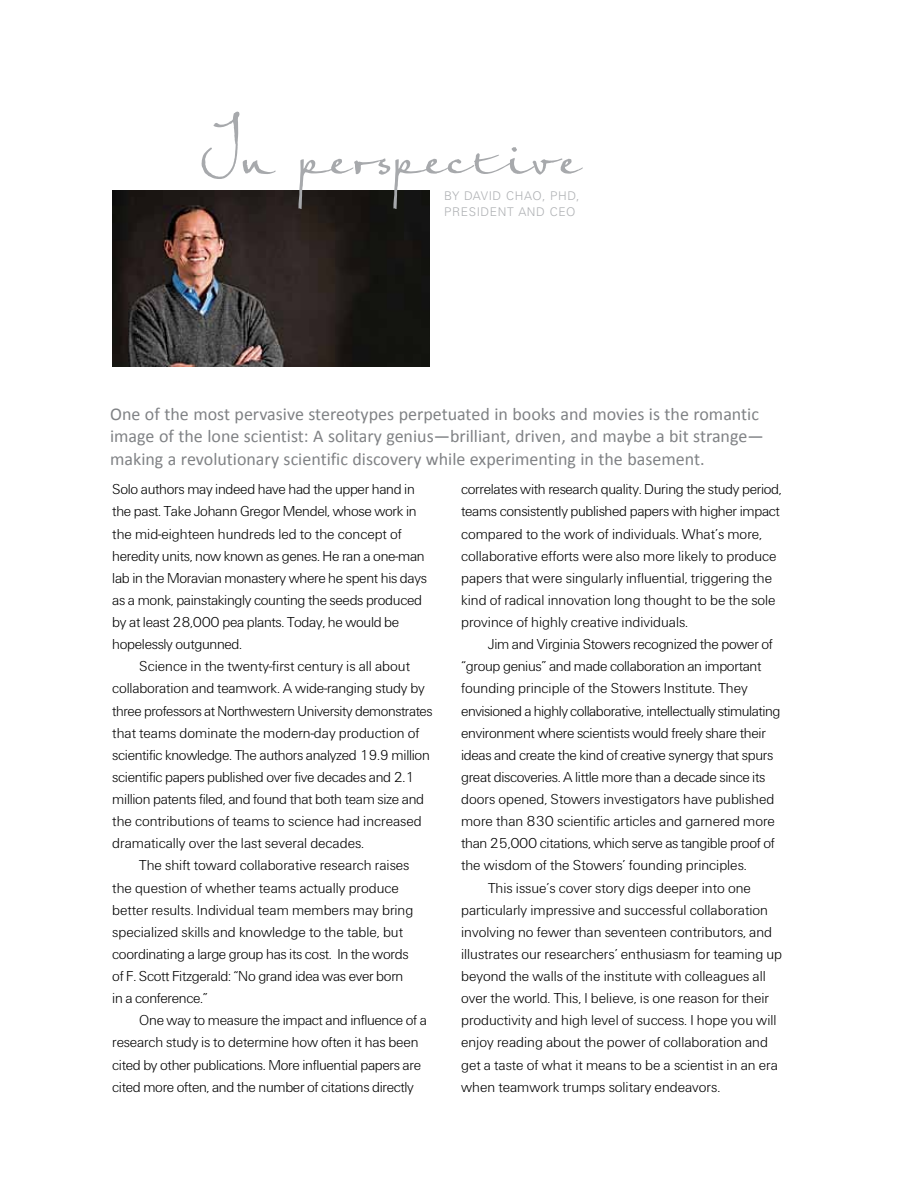
<style>
.page{position:relative;width:918px;height:1188px;background:#fff}
.page>*{position:absolute;margin:0;border:0;box-sizing:border-box;transform-origin:0 0}
.t1{font:90px "Petras Script EF";color:#a7a9ac}
.t2{font:18px/22.5px "Calibri";color:#808285}
.t3{font:15px/22.2px "Univers U45";color:#000}
.t4{font:15px/22.2px "Univers U45";letter-spacing:-.02em;color:#000}
.t5{font:15px "Univers U45";letter-spacing:-.03em;color:#000}
.t6{font:15px "Univers U45";letter-spacing:-.025em;color:#000}
.t7{font:300 12px/16.5px "Univers";letter-spacing:.05em;color:#afb1b4}
</style>
<div class="page">
<img style="left:113px;top:191px;width:316px;height:176px">
<h1 class="t1" style="left:205px;top:89px;width:379px">In perspective</h1>
<p class="t7" style="left:444px;top:187px;width:137px">BY DAVID CHAO, PHD,<br>PRESIDENT AND CEO</p>
<p class="t2" style="left:110px;top:402px;width:655px">One of the most pervasive stereotypes perpetuated in books and movies is the romantic image of the lone scientist: A solitary genius—brilliant, driven, and maybe a bit strange— making a revolutionary scientific discovery while experimenting in the basement.</p>
<p class="t4" style="left:112px;top:479px;width:316px">Solo authors may indeed have had the upper hand in the past. Take Johann Gregor Mendel, whose work in the mid-eighteen hundreds led to the concept of heredity units, now known as genes. He ran a one-man lab in the Moravian monastery where he spent his days as a monk, painstakingly counting the seeds produced by at least 28,000 pea plants. Today, he would be hopelessly outgunned.</p>
<p class="t3" style="left:139px;top:656px;width:272px">Science in the twenty-first century is all about</p>
<p class="t3" style="left:112px;top:679px;width:314px">collaboration and teamwork. A wide-ranging study by</p>
<p class="t6" style="left:112px;top:701px;width:322px">three professors at N orthwestern U niversity demonstrates</p>
<p class="t3" style="left:112px;top:723px;width:309px">that teams dominate the modern-day production of</p>
<p class="t4" style="left:112px;top:745px;width:319px">scientific knowledge. The authors analyzed 19.9 million</p>
<p class="t4" style="left:112px;top:767px;width:304px">scientific papers published over five decades and 2.1</p>
<p class="t4" style="left:112px;top:789px;width:313px">million patents filed, and found that both team size and</p>
<p class="t3" style="left:112px;top:811px;width:311px">the contributions of teams to science had increased</p>
<p class="t3" style="left:112px;top:833px;width:253px">dramatically over the last several decades.</p>
<p class="t3" style="left:139px;top:856px;width:272px">The shift toward collaborative research raises</p>
<p class="t3" style="left:112px;top:878px;width:288px">the question of whether teams actually produce</p>
<p class="t3" style="left:112px;top:900px;width:303px">better results. I ndividual team members may bring</p>
<p class="t3" style="left:112px;top:922px;width:292px">specialized skills and knowledge to the table, but</p>
<p class="t4" style="left:112px;top:944px;width:298px">coordinating a large group has its cost. I n the words</p>
<p class="t4" style="left:112px;top:966px;width:293px">of F. Scott Fitzgerald: “No grand idea was ever born</p>
<p class="t3" style="left:112px;top:988px;width:97px">in a conference.”</p>
<p class="t4" style="left:139px;top:1010px;width:289px">One way to measure the impact and influence of a</p>
<p class="t3" style="left:112px;top:1033px;width:308px">research study is to determine how often it has been</p>
<p class="t4" style="left:112px;top:1055px;width:310px">cited by other publications. More influential papers are</p>
<p class="t4" style="left:112px;top:1077px;width:303px">cited more often, and the number of citations directly</p>
<p class="t3" style="left:461px;top:479px;width:322px">correlates with research quality. During the study period, teams consistently published papers with higher impact compared to the work of individuals. What’s more, collaborative efforts were also more likely to produce papers that were singularly influential, triggering the kind of radical innovation long thought to be the sole province of highly creative individuals.</p>
<p class="t4" style="left:488px;top:634px;width:286px">Jim and Virginia Stowers recognized the power of</p>
<p class="t4" style="left:461px;top:656px;width:302px">“group genius” and made collaboration an important</p>
<p class="t3" style="left:461px;top:679px;width:288px">founding principle of the Stowers I nstitute. They</p>
<p class="t5" style="left:461px;top:701px;width:321px">envisioned a highly collaborative, intellectually stimulating</p>
<p class="t4" style="left:461px;top:723px;width:306px">environment where scientists would freely share their</p>
<p class="t4" style="left:461px;top:745px;width:314px">ideas and create the kind of creative synergy that spurs</p>
<p class="t4" style="left:461px;top:767px;width:306px">great discoveries. A little more than a decade since its</p>
<p class="t3" style="left:461px;top:789px;width:315px">doors opened, Stowers investigators have published</p>
<p class="t3" style="left:461px;top:811px;width:315px">more than 830 scientific articles and garnered more</p>
<p class="t4" style="left:461px;top:833px;width:315px">than 25,000 citations, which serve as tangible proof of</p>
<p class="t3" style="left:461px;top:856px;width:287px">the wisdom of the Stowers’ founding principles.</p>
<p class="t3" style="left:488px;top:878px;width:264px">This issue’s cover story digs deeper into one</p>
<p class="t3" style="left:461px;top:900px;width:308px">particularly impressive and successful collaboration</p>
<p class="t3" style="left:461px;top:922px;width:313px">involving no fewer than seventeen contributors, and</p>
<p class="t3" style="left:461px;top:944px;width:323px">illustrates our researchers’ enthusiasm for teaming up</p>
<p class="t3" style="left:461px;top:966px;width:306px">beyond the walls of the institute with colleagues all</p>
<p class="t3" style="left:461px;top:988px;width:310px">over the world. This, I believe, is one reason for their</p>
<p class="t3" style="left:461px;top:1010px;width:317px">productivity and high level of success. I hope you will</p>
<p class="t3" style="left:461px;top:1033px;width:308px">enjoy reading about the power of collaboration and</p>
<p class="t3" style="left:461px;top:1055px;width:318px">get a taste of what it means to be a scientist in an era</p>
<p class="t3" style="left:461px;top:1077px;width:261px">when teamwork trumps solitary endeavors.</p>
</div>
